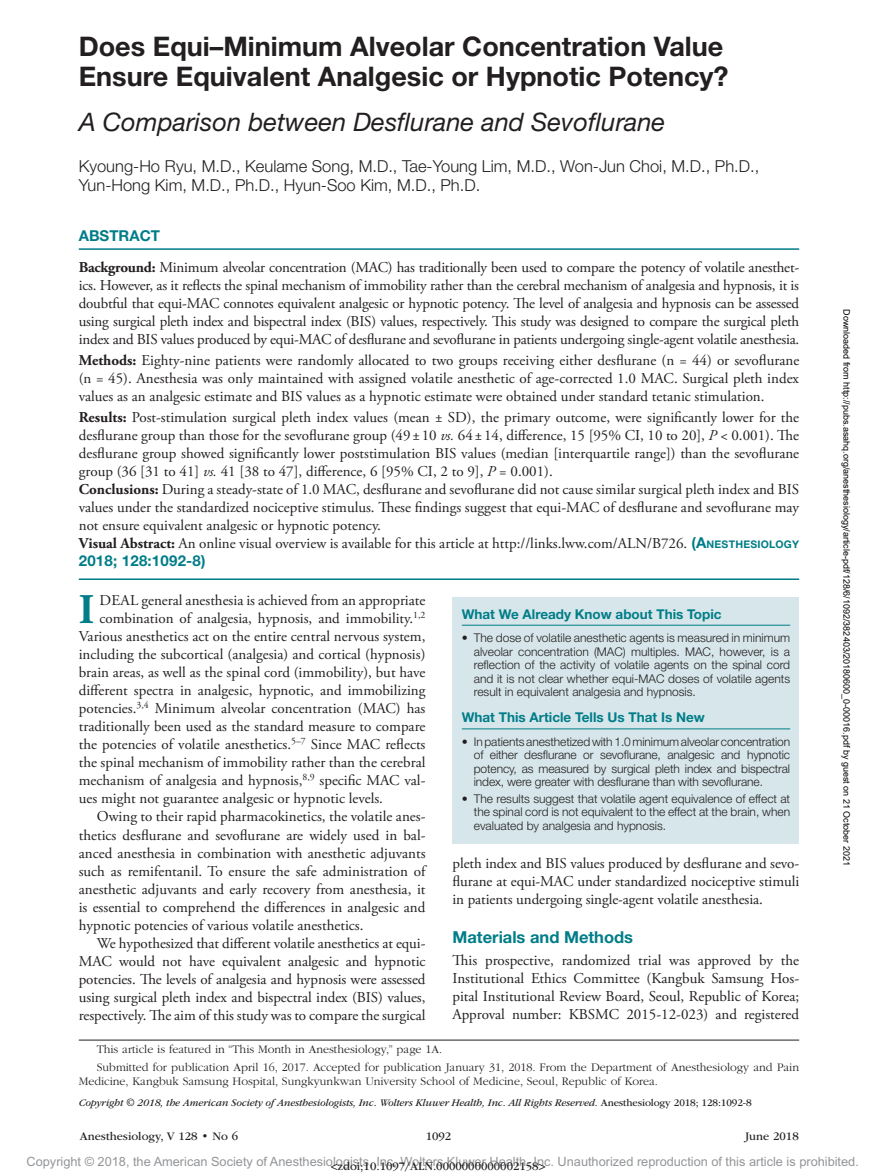
<style>
.page{position:relative;width:878px;height:1175px;background:#fff}
.page>*{position:absolute;margin:0;border:0;box-sizing:border-box;transform-origin:0 0}
.t1{font:700 42.15px "Adobe Garamond Pro";color:#007d88}
.t2{font:700 27px/30px "Helvetica Neue LT Std";color:#231f20}
.t3{font:italic 25.5px "Helvetica Neue LT Std";color:#231f20}
.t4{font:300 16.5px/19.5px "Helvetica Neue LT Std";color:#231f20}
.t5{font:700 16.5px "Helvetica Neue LT Std";color:#007d88}
.t6{font:15px/18px "Adobe Garamond Pro";color:#231f20;text-align:justify}
.t7{font:700 15px "Helvetica Neue LT Std";letter-spacing:.015em;color:#007d88}
.t8{font:700 13.5px "Helvetica Neue LT Std";color:#007d88}
.t9{font:12.75px "Arial MT Std";color:#939598}
.t10{font:300 12px/13.5px "Helvetica Neue LT Std";color:#231f20;text-align:justify}
.t11{font:300 12px/18px "ITC Garamond Std";color:#231f20}
.t12{font:12px "ITC Garamond Std";color:#231f20}
.t13{font:italic 10.5px "ITC Garamond Std";letter-spacing:-.01em;color:#231f20}
.t14{font:9px "Arial";color:#000}
.s1{font-weight:700}
.s2{font-style:italic}
.s3{font-family:"Helvetica Neue LT Std";font-weight:700;color:#007d88}
.s4{font-family:"Helvetica Neue LT Std";font-weight:700;font-size:10.5px;color:#007d88}
.s5{font-style:normal}
</style>
<div class="page">
<div style="left:452px;top:597px;width:347px;height:246px;background:#d6e6ea"></div>
<hr style="left:462px;top:625px;width:328px;height:1px;background:#007d88">
<hr style="left:462px;top:728px;width:328px;height:1px;background:#007d88">
<hr style="left:79px;top:248px;width:720px;height:2px;background:#007d88">
<hr style="left:79px;top:578px;width:720px;height:2px;background:#007d88">
<hr style="left:79px;top:1039px;width:720px;height:1px;background:#231f20">
<h2 class="t2" style="left:79px;top:31px;width:651px">Does Equi–Minimum Alveolar Concentration Value<br>Ensure Equivalent Analgesic or Hypnotic Potency?</h2>
<h3 class="t3" style="left:79px;top:107px;width:588px">A Comparison between Desflurane and Sevoflurane</h3>
<p class="t4" style="left:79px;top:156px;width:682px">Kyoung-Ho Ryu, M.D., Keulame Song, M.D., Tae-Young Lim, M.D., Won-Jun Choi, M.D., Ph.D.,<br>Yun-Hong Kim, M.D., Ph.D., Hyun-Soo Kim, M.D., Ph.D.</p>
<p class="t7" style="left:79px;top:226px;width:83px">ABSTRACT</p>
<p class="t6" style="left:79px;top:259px;width:722px"><span class="s1">Background:</span> Minimum alveolar concentration (MAC) has traditionally been used to compare the potency of volatile anesthet&shy;ics. However, as it reflects the spinal mechanism of immobility rather than the cerebral mechanism of analgesia and hypnosis, it is doubtful that equi-MAC connotes equivalent analgesic or hypnotic potency. The level of analgesia and hypnosis can be assessed using surgical pleth index and bispectral index (BIS) values, respectively. This study was designed to compare the surgical pleth index and BIS values produced by equi-MAC of desflurane and sevoflurane in patients undergoing single-agent volatile anesthesia.</p>
<p class="t6" style="left:79px;top:352px;width:722px"><span class="s1">Methods:</span> Eighty-nine patients were randomly allocated to two groups receiving either desflurane (n = 44) or sevoflurane (n = 45). Anesthesia was only maintained with assigned volatile anesthetic of age-corrected 1.0 MAC. Surgical pleth index values as an analgesic estimate and BIS values as a hypnotic estimate were obtained under standard tetanic stimulation.</p>
<p class="t6" style="left:79px;top:409px;width:722px;text-align:left"><span class="s1">Results:</span> Post-stimulation surgical pleth index values (mean ± SD), the primary outcome, were significantly lower for the desflurane group than those for the sevoflurane group (49±10 <span class="s2">vs.</span> 64 ±14, difference, 15 [95% CI, 10 to 20], <span class="s2">P</span> &lt; 0.001). The desflurane group showed significantly lower poststimulation BIS values (median [interquartile range]) than the sevoflurane group (36 [31 to 41] <span class="s2">vs.</span> 41 [38 to 47], difference, 6 [95% CI, 2 to 9], <span class="s2">P</span> = 0.001).<br><span class="s1">Conclusions:</span> During a steady-state of 1.0 MAC, desflurane and sevoflurane did not cause similar surgical pleth index and BIS values under the standardized nociceptive stimulus. These findings suggest that equi-MAC of desflurane and sevoflurane may not ensure equivalent analgesic or hypnotic potency.<br><span class="s1">Visual Abstract:</span> An online visual overview is available for this article at http://links.lww.com/ALN/B726. <span class="s3">(A</span><span class="s4">NESTHESIOLOGY</span></p>
<p class="t7" style="left:79px;top:552px;width:128px">2018; 128:1092-8)</p>
<h1 class="t1" style="left:79px;top:585px;width:17px">I</h1>
<p class="t6" style="left:100px;top:592px;width:327px">DEAL general anesthesia is achieved from an appropriate</p>
<p class="t6" style="left:99px;top:610px;width:327px">combination of analgesia, hypnosis, and immobility.<sup>1,2</sup></p>
<p class="t6" style="left:79px;top:628px;width:348px">Various anesthetics act on the entire central nervous system,</p>
<p class="t6" style="left:79px;top:646px;width:348px">including the subcortical (analgesia) and cortical (hypnosis)</p>
<p class="t6" style="left:79px;top:664px;width:348px">brain areas, as well as the spinal cord (immobility), but have</p>
<p class="t6" style="left:79px;top:682px;width:348px">different spectra in analgesic, hypnotic, and immobilizing</p>
<p class="t6" style="left:79px;top:700px;width:348px">potencies.<sup>3,4</sup> Minimum alveolar concentration (MAC) has</p>
<p class="t6" style="left:79px;top:718px;width:348px">traditionally been used as the standard measure to compare</p>
<p class="t6" style="left:79px;top:736px;width:348px">the potencies of volatile anesthetics.<sup>5–7</sup> Since MAC reflects</p>
<p class="t6" style="left:79px;top:754px;width:348px">the spinal mechanism of immobility rather than the cerebral</p>
<p class="t6" style="left:79px;top:772px;width:348px">mechanism of analgesia and hypnosis,<sup>8,9</sup> specific MAC val-</p>
<p class="t6" style="left:79px;top:790px;width:306px">ues might not guarantee analgesic or hypnotic levels.</p>
<p class="t6" style="left:97px;top:808px;width:330px">Owing to their rapid pharmacokinetics, the volatile anes-</p>
<p class="t6" style="left:79px;top:826px;width:348px">thetics desflurane and sevoflurane are widely used in bal-</p>
<p class="t6" style="left:79px;top:844px;width:348px">anced anesthesia in combination with anesthetic adjuvants</p>
<p class="t6" style="left:79px;top:862px;width:348px">such as remifentanil. To ensure the safe administration of</p>
<p class="t6" style="left:79px;top:880px;width:348px">anesthetic adjuvants and early recovery from anesthesia, it</p>
<p class="t6" style="left:79px;top:898px;width:348px">is essential to comprehend the differences in analgesic and</p>
<p class="t6" style="left:79px;top:916px;width:286px">hypnotic potencies of various volatile anesthetics.</p>
<p class="t6" style="left:97px;top:934px;width:330px">We hypothesized that different volatile anesthetics at equi-</p>
<p class="t6" style="left:79px;top:952px;width:348px">MAC would not have equivalent analgesic and hypnotic</p>
<p class="t6" style="left:79px;top:970px;width:348px">potencies. The levels of analgesia and hypnosis were assessed</p>
<p class="t6" style="left:79px;top:988px;width:348px">using surgical pleth index and bispectral index (BIS) values,</p>
<p class="t6" style="left:79px;top:1006px;width:348px">respectively. The aim of this study was to compare the surgical</p>
<p class="t8" style="left:462px;top:605px;width:261px">What We Already Know about This Topic</p>
<p class="t10" style="left:474px;top:631px;width:318px;text-indent:-12px">• The dose of volatile anesthetic agents is measured in minimum alveolar concentration (MAC) multiples. MAC, however, is a reflection of the activity of volatile agents on the spinal cord and it is not clear whether equi-MAC doses of volatile agents result in equivalent analgesia and hypnosis.</p>
<p class="t8" style="left:462px;top:709px;width:244px">What This Article Tells Us That Is New</p>
<p class="t10" style="left:474px;top:734px;width:318px;text-indent:-12px">• In patients anesthetized with 1.0 minimum alveolar concentration of either desflurane or sevoflurane, analgesic and hypnotic potency, as measured by surgical pleth index and bispectral index, were greater with desflurane than with sevoflurane.</p>
<p class="t10" style="left:474px;top:791px;width:318px;text-indent:-12px">• The results suggest that volatile agent equivalence of effect at the spinal cord is not equivalent to the effect at the brain, when evaluated by analgesia and hypnosis.</p>
<p class="t6" style="left:452px;top:854px;width:348px">pleth index and BIS values produced by desflurane and sevo&shy;flurane at equi-MAC under standardized nociceptive stimuli in patients undergoing single-agent volatile anesthesia.</p>
<p class="t5" style="left:452px;top:926px;width:182px">Materials and Methods</p>
<p class="t6" style="left:452px;top:952px;width:348px">This prospective, randomized trial was approved by the Institutional Ethics Committee (Kangbuk Samsung Hos&shy;pital Institutional Review Board, Seoul, Republic of Korea; Approval number: KBSMC 2015-12-023) and registered</p>
<p class="t11" style="left:97px;top:1040px;width:703px">This article is featured in “This Month in Anesthesiology,” page 1A.<br>Submitted for publication April 16, 2017. Accepted for publication January 31, 2018. From the Department of Anesthesiology and Pain</p>
<p class="t11" style="left:79px;top:1072px;width:580px">Medicine, Kangbuk Samsung Hospital, Sungkyunkwan University School of Medicine, Seoul, Republic of Korea.</p>
<p class="t13" style="left:79px;top:1096px;width:674px">Copyright © 2018, the American Society of Anesthesiologists, Inc. Wolters Kluwer Health, Inc. All Rights Reserved. <span class="s5">Anesthesiology 2018; 128:1092-8</span></p>
<p class="t12" style="left:80px;top:1130px;width:160px">Anesthesiology, V 128 • No 6</p>
<p class="t12" style="left:426px;top:1130px;width:27px">1092</p>
<p class="t12" style="left:745px;top:1130px;width:55px">June 2018</p>
<p class="t14" style="left:850px;top:309px;width:558px;rotate:90deg">Downloaded from http://pubs.asahq.org/anesthesiology/article-pdf/128/6/1092/382403/20180600_0-00016.pdf by guest on 21 October 2021</p>
<p class="t9" style="left:27px;top:1154px;width:833px">Copyright © 2018, the American Society of Anesthesiologists, Inc. Wolters Kluwer Health, Inc. Unauthorized reproduction of this article is prohibited.</p>
<p class="t12" style="left:330px;top:1159px;width:216px">&lt;zdoi;10.1097/ALN.0000000000002158&gt;</p>
</div>
